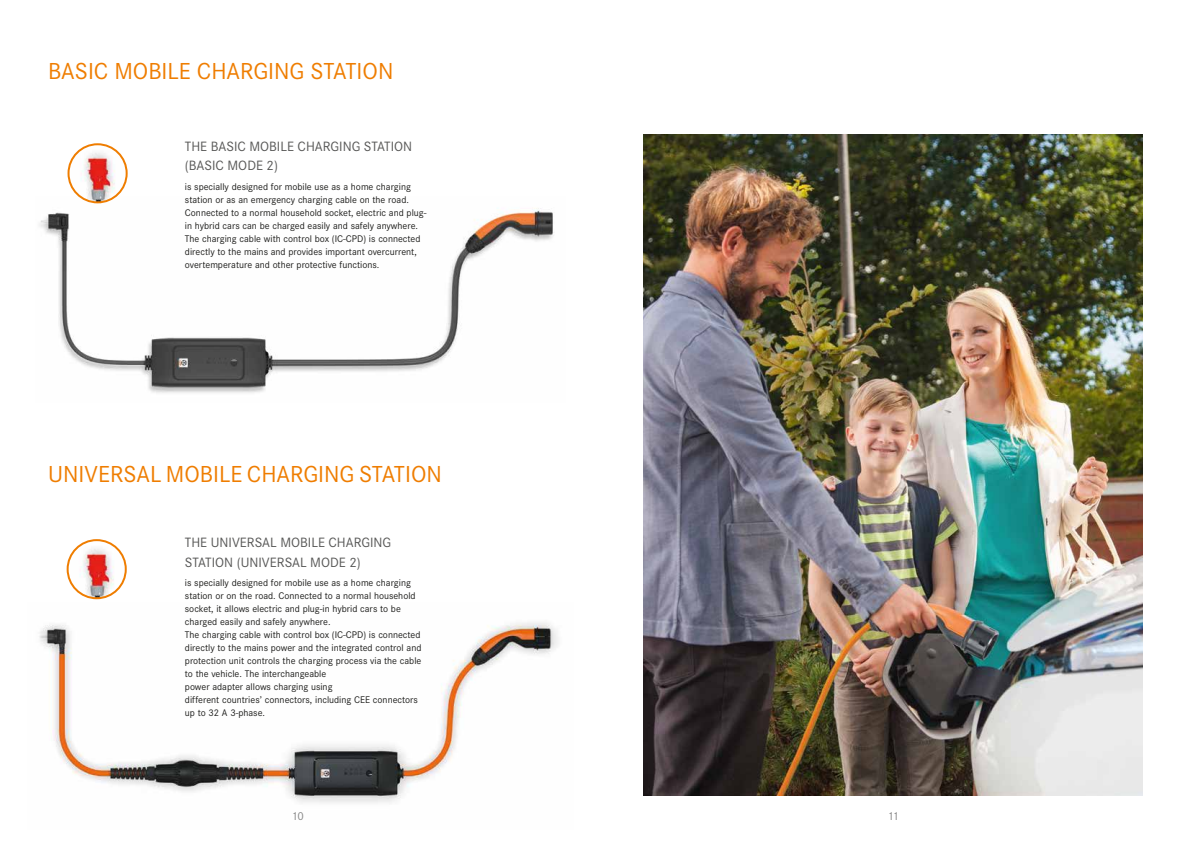
<style>
.page{position:relative;width:1191px;height:842px;background:#fff}
.page>*{position:absolute;margin:0;border:0;box-sizing:border-box;transform-origin:0 0}
.t1{font:24px "Corporate STOT";color:#ef7d00}
.t2{font:14px/19.5px "Corporate STOT";color:#575756}
.t3{font:12px "Corporate STOT";color:#878787}
.t4{font:10px/13px "Corporate STOT";color:#1d1d1b}
</style>
<div class="page">
<img style="left:39px;top:202px;width:515px;height:191px">
<img style="left:39px;top:622px;width:519px;height:181px">
<img style="left:68px;top:544px;width:58px;height:54px">
<div style="left:67px;top:539px;width:60px;height:60px;border:2px solid #ef7d00;border-radius:50%"></div>
<img style="left:69px;top:148px;width:58px;height:54px">
<div style="left:68px;top:143px;width:60px;height:60px;border:2px solid #ef7d00;border-radius:50%"></div>
<img style="left:643px;top:135px;width:500px;height:660px">
<h1 class="t1" style="left:48px;top:58px;width:347px">BASIC MOBILE CHARGING STATION</h1>
<h2 class="t2" style="left:185px;top:137px;width:229px">THE BASIC MOBILE CHARGING STATION (BASIC MODE 2)</h2>
<p class="t4" style="left:185px;top:180px;width:243px">is specially designed for mobile use as a home charging station or as an emergency charging cable on the road.<br>Connected to a normal household socket, electric and plug&shy;in hybrid cars can be charged easily and safely anywhere.<br>The charging cable with control box (IC-CPD) is connected directly to the mains and provides important overcurrent, overtemperature and other protective functions.</p>
<h1 class="t1" style="left:48px;top:461px;width:395px">UNIVERSAL MOBILE CHARGING STATION</h1>
<h2 class="t2" style="left:185px;top:533px;width:208px">THE UNIVERSAL MOBILE CHARGING<br>STATION (UNIVERSAL MODE 2)</h2>
<p class="t4" style="left:185px;top:577px;width:238px">is specially designed for mobile use as a home charging station or on the road. Connected to a normal household socket, it allows electric and plug-in hybrid cars to be charged easily and safely anywhere.<br>The charging cable with control box (IC-CPD) is connected directly to the mains power and the integrated control and protection unit controls the charging process via the cable to the vehicle. The interchangeable<br>power adapter allows charging using<br>different countries’ connectors, including CEE connectors up to 32 A 3-phase.</p>
<p class="t3" style="left:291px;top:810px;width:14px">10</p>
<p class="t3" style="left:887px;top:810px;width:13px">11</p>
</div>
